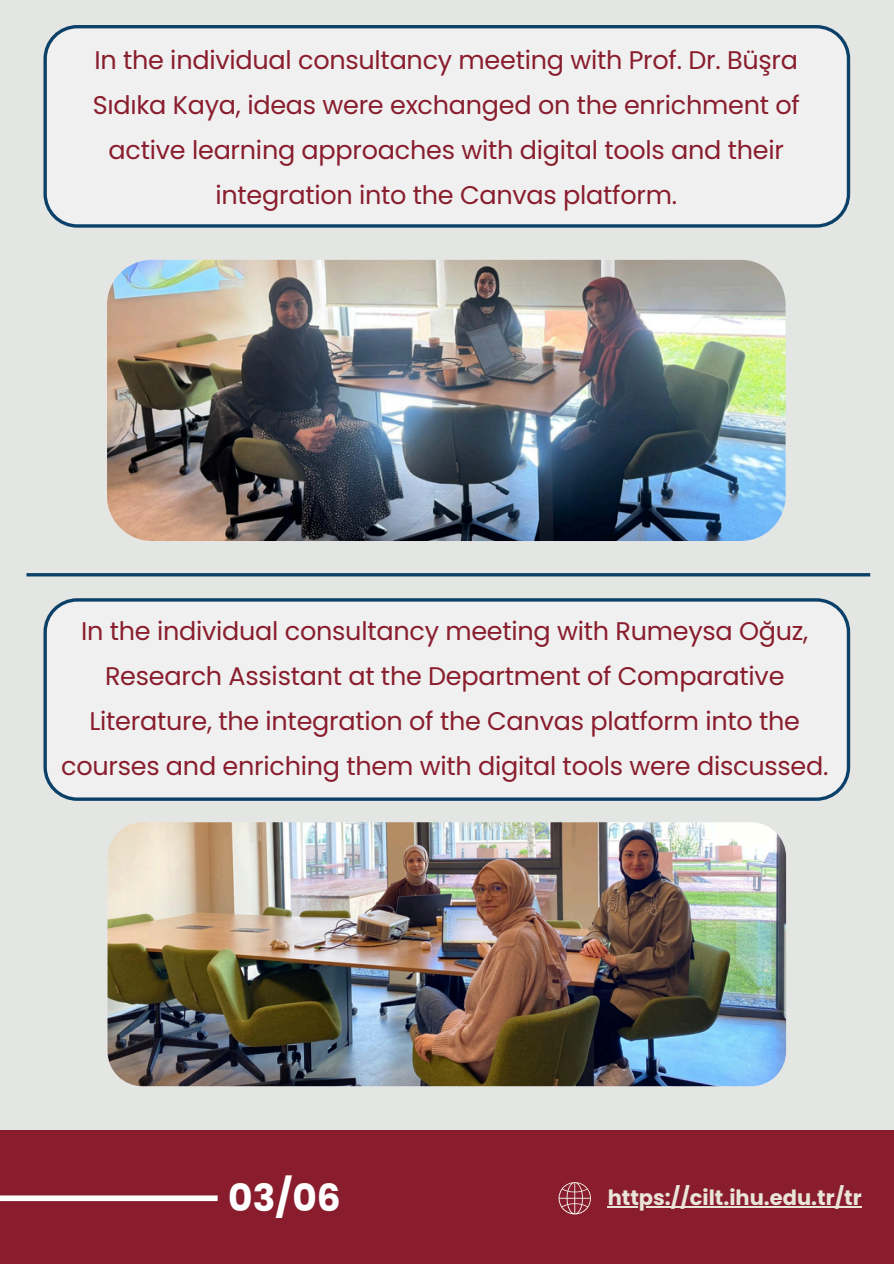
<style>
.page{position:relative;width:894px;height:1264px;background:#fff}
.page>*{position:absolute;margin:0;border:0;box-sizing:border-box;transform-origin:0 0}
.t1{font:700 37.5px "Poppins";color:#fff}
.t2{font:25.5px/45px "Poppins";letter-spacing:-.01em;color:#891d2d;text-align:center}
.t3{font:700 21px "Poppins";color:#eae5d9}
</style>
<div class="page">
<div style="left:0;top:0;width:893px;height:1263px;background:#e4e6e4"></div>
<div style="left:43px;top:25px;width:806px;height:203px;background:#f0f0f0"></div>
<hr style="left:26px;top:573px;width:843px;height:3px;background:#0b4068">
<img style="left:107px;top:260px;width:678px;height:281px;border-radius:45px">
<div style="left:43px;top:598px;width:806px;height:202px;background:#f0f0f0"></div>
<img style="left:107px;top:822px;width:678px;height:264px">
<div style="left:0;top:1129px;width:893px;height:134px;background:#891d2d"></div>
<div style="left:0;top:1195px;width:217px;height:5px;background:#fff"></div>
<svg style="left:558px;top:1182px;width:32px;height:32px"></svg>
<hr style="left:607px;top:1206px;width:254px;height:1px;background:#eae5d9">
<p class="t2" style="left:93px;top:37px;width:708px">In the individual consultancy meeting with Prof. Dr. Büşra Sıdıka Kaya, ideas were exchanged on the enrichment of active learning approaches with digital tools and their integration into the Canvas platform.</p>
<h1 class="t2" style="left:61px;top:608px;width:768px">In the individual consultancy meeting with Rumeysa Oğuz, Research Assistant at the Department of Comparative Literature, the integration of the Canvas platform into the courses and enriching them with digital tools were discussed.</h1>
<p class="t1" style="left:228px;top:1171px;width:114px">03/06</p>
<p class="t3" style="left:607px;top:1182px;width:255px">https://cilt.ihu.edu.tr/tr</p>
</div>
